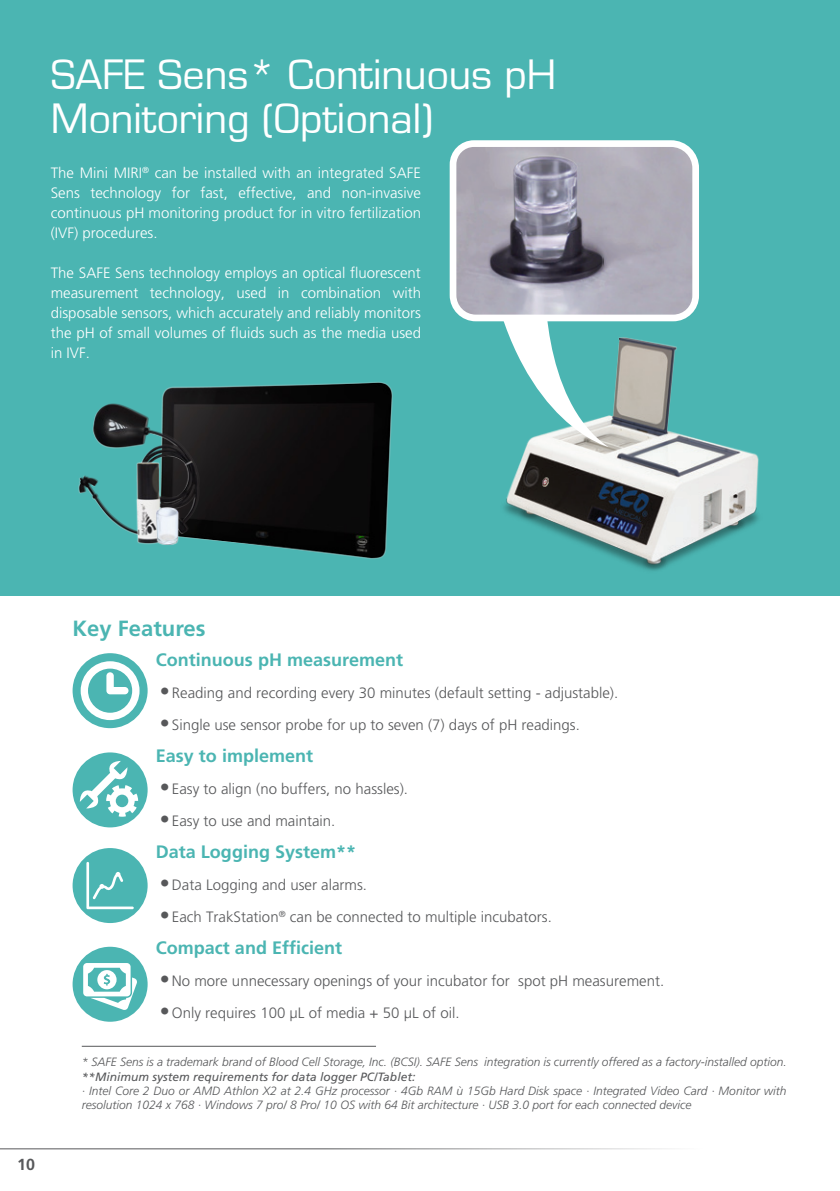
<style>
.page{position:relative;width:840px;height:1191px;background:#fff}
.page>*{position:absolute;margin:0;border:0;box-sizing:border-box;transform-origin:0 0}
.t1{font:44px "Eurostile";color:#fff}
.t2{font:700 22px "Frutiger LT Std";color:#4bb5b2}
.t3{font:700 18px "Frutiger LT Std";color:#4bb5b2}
.t4{font:700 16px "Frutiger LT Std";color:#57585a}
.t5{font:300 15px/20px "Frutiger LT Std";color:#fff;text-align:justify}
.t6{font:300 15px "Frutiger LT Std";color:#57585a}
.t7{font:italic 300 12px/14.4px "Frutiger LT Std";color:#57585a}
.t8{font:italic 12px "Frutiger LT Std";color:#57585a}
.s1{font-size:20px}
</style>
<div class="page">
<hr style="left:0;top:1148px;width:750px;height:1px;background:#57585a">
<div style="left:0;top:0;width:839px;height:595px;background:#4bb5b2"></div>
<img style="left:504px;top:338px;width:255px;height:233px">
<svg style="left:542px;top:478px;width:6px;height:9px"></svg>
<svg style="left:504px;top:325px;width:104px;height:122px"></svg>
<svg style="left:449px;top:140px;width:250px;height:185px;background:#a7a8b3"></svg>
<div style="left:73px;top:946px;width:74px;height:75px;background:#4bb5b2;border-radius:50%"></div>
<svg style="left:83px;top:963px;width:54px;height:47px"></svg>
<div style="left:73px;top:848px;width:74px;height:75px;background:#4bb5b2;border-radius:50%"></div>
<svg style="left:86px;top:862px;width:48px;height:47px"></svg>
<div style="left:73px;top:752px;width:74px;height:75px;background:#4bb5b2;border-radius:50%"></div>
<svg style="left:80px;top:761px;width:58px;height:55px"></svg>
<div style="left:73px;top:653px;width:74px;height:75px;background:#4bb5b2;border-radius:50%"></div>
<svg style="left:81px;top:661px;width:58px;height:59px"></svg>
<img style="left:162px;top:382px;width:231px;height:177px">
<img style="left:78px;top:400px;width:131px;height:143px">
<img style="left:129px;top:455px;width:38px;height:94px">
<img style="left:152px;top:506px;width:30px;height:39px">
<hr style="left:82px;top:1046px;width:294px;height:1px;background:#57585a">
<hr style="left:839px;top:0;width:1px;height:130px;background:#4bb5b2">
<p class="t1" style="left:51px;top:51px;width:506px">SAFE Sens* Continuous pH</p>
<p class="t1" style="left:51px;top:95px;width:384px">Monitoring (Optional)</p>
<p class="t5" style="left:51px;top:163px;width:371px">The Mini MIRI<sup>®</sup> can be installed with an integrated SAFE Sens technology for fast, effective, and non-invasive continuous pH monitoring product for in vitro fertilization (IVF) procedures.</p>
<p class="t5" style="left:51px;top:263px;width:371px">The SAFE Sens technology employs an optical fluorescent measurement technology, used in combination with disposable sensors, which accurately and reliably monitors the pH of small volumes of fluids such as the media used in IVF.</p>
<p class="t4" style="left:17px;top:1155px;width:19px">10</p>
<p class="t2" style="left:73px;top:615px;width:134px">Key Features</p>
<p class="t3" style="left:156px;top:649px;width:249px">Continuous pH measurement</p>
<p class="t6" style="left:160px;top:684px;width:459px"><span class="s1">•</span>Reading and recording every 30 minutes (default setting - adjustable).</p>
<p class="t6" style="left:160px;top:716px;width:421px"><span class="s1">•</span>Single use sensor probe for up to seven (7) days of pH readings.</p>
<p class="t3" style="left:156px;top:745px;width:159px">Easy to implement</p>
<p class="t6" style="left:160px;top:780px;width:249px"><span class="s1">•</span>Easy to align (no buffers, no hassles).</p>
<p class="t6" style="left:160px;top:812px;width:177px"><span class="s1">•</span>Easy to use and maintain.</p>
<p class="t3" style="left:156px;top:841px;width:202px">Data Logging System**</p>
<p class="t6" style="left:160px;top:876px;width:209px"><span class="s1">•</span>Data Logging and user alarms.</p>
<p class="t6" style="left:160px;top:908px;width:393px"><span class="s1">•</span>Each TrakStation<sup>®</sup> can be connected to multiple incubators.</p>
<p class="t3" style="left:156px;top:937px;width:188px">Compact and Efficient</p>
<p class="t6" style="left:160px;top:972px;width:505px"><span class="s1">•</span>No more unnecessary openings of your incubator for spot pH measurement.</p>
<p class="t6" style="left:160px;top:1004px;width:301px"><span class="s1">•</span>Only requires 100 μL of media + 50 μL of oil.</p>
<p class="t7" style="left:82px;top:1055px;width:706px">* SAFE Sens is a trademark brand of Blood Cell Storage, Inc. (BCSI). SAFE Sens integration is currently offered as a factory-installed option.</p>
<p class="t8" style="left:82px;top:1069px;width:335px">**Minimum system requirements for data logger PC/Tablet:</p>
<p class="t7" style="left:82px;top:1083px;width:706px">· Intel Core 2 Duo or AMD Athlon X2 at 2.4 GHz processor · 4Gb RAM 15Gb Hard Disk space · Integrated Video Card · Monitor with resolution 1024 x 768 · Windows 7 pro/ 8 Pro/ 10 OS with 64 Bit architecture · USB 3.0 port for each connected device</p>
</div>
